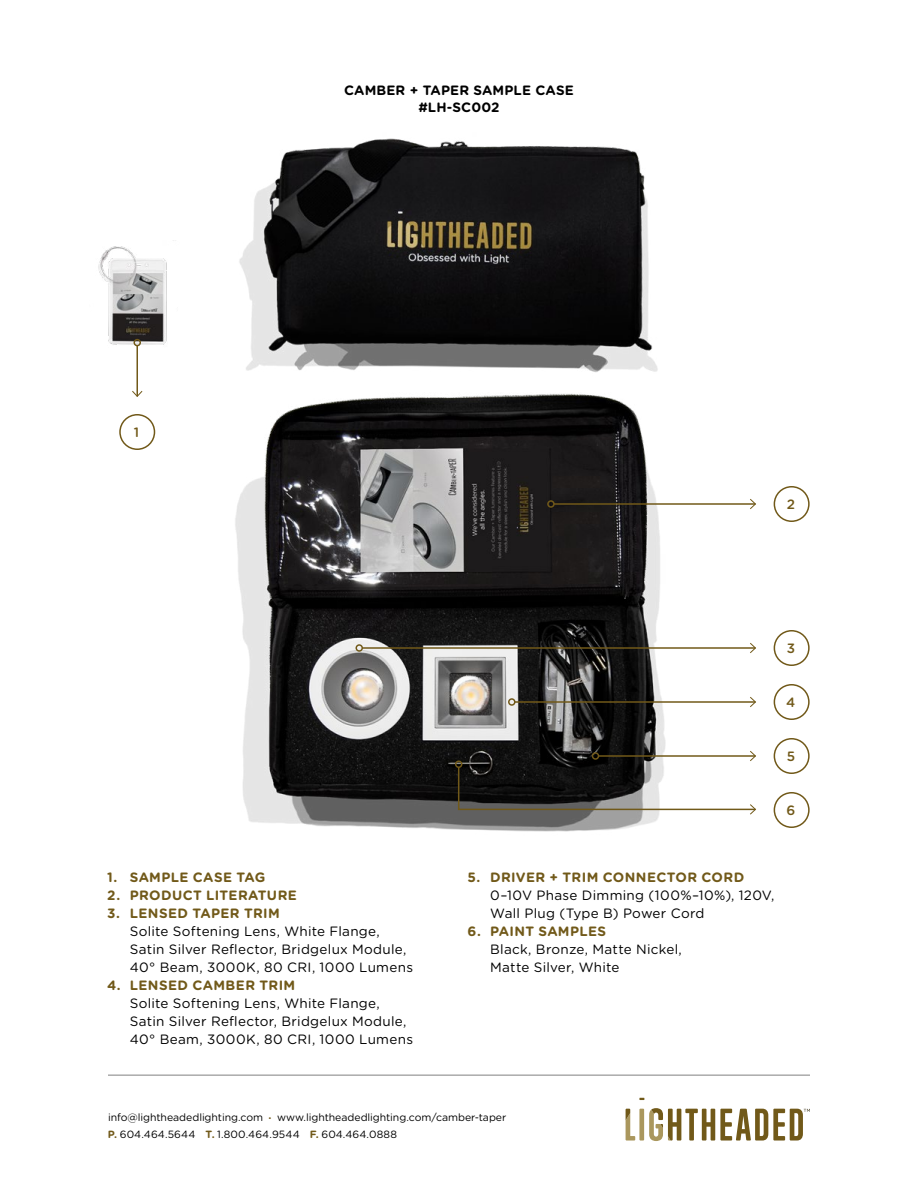
<style>
.page{position:relative;width:918px;height:1188px;background:#fff}
.page>*{position:absolute;margin:0;border:0;box-sizing:border-box;transform-origin:0 0}
.t1{font:13.5px/18px "Gotham Rounded";letter-spacing:.02em;color:#000}
.t2{font:700 13.5px "Gotham Rounded";letter-spacing:.03em;color:#715919}
.t3{font:700 13.5px/18px "Gotham Rounded";letter-spacing:.01em;color:#000;text-align:center}
.t4{font:500 13.5px "Gotham Rounded";color:#715919}
.t5{font:10.5px/18px "Gotham Rounded";color:#000}
.s1{font-weight:700;color:#715919}
</style>
<div class="page">
<hr style="left:108px;top:1075px;width:702px;height:1px;background:#808080">
<div style="left:639px;top:1109px;width:5px;height:32px;background:#aa975d"></div>
<svg style="left:626px;top:1109px;width:9px;height:32px"></svg>
<svg style="left:649px;top:1108px;width:161px;height:33px"></svg>
<img style="left:235px;top:406px;width:431px;height:426px">
<div style="left:455px;top:760px;width:7px;height:8px;border:2px solid #715919;border-radius:50%"></div>
<svg style="left:457px;top:750px;width:299px;height:65px"></svg>
<hr style="left:362px;top:647px;width:393px;height:2px;background:#715919">
<div style="left:356px;top:644px;width:7px;height:8px;border:2px solid #715919;border-radius:50%"></div>
<svg style="left:749px;top:643px;width:7px;height:10px"></svg>
<hr style="left:515px;top:701px;width:240px;height:2px;background:#715919">
<div style="left:508px;top:698px;width:8px;height:8px;border:2px solid #715919;border-radius:50%"></div>
<svg style="left:749px;top:697px;width:7px;height:10px"></svg>
<div style="left:774px;top:792px;width:36px;height:36px;border:2px solid #715919;border-radius:50%"></div>
<div style="left:774px;top:738px;width:36px;height:36px;border:2px solid #715919;border-radius:50%"></div>
<div style="left:774px;top:684px;width:36px;height:36px;border:2px solid #715919;border-radius:50%"></div>
<div style="left:774px;top:630px;width:36px;height:36px;border:2px solid #715919;border-radius:50%"></div>
<hr style="left:554px;top:503px;width:201px;height:2px;background:#715919">
<div style="left:547px;top:500px;width:8px;height:8px;border:2px solid #715919;border-radius:50%"></div>
<svg style="left:749px;top:499px;width:7px;height:10px"></svg>
<div style="left:774px;top:486px;width:36px;height:36px;border:2px solid #715919;border-radius:50%"></div>
<img style="left:239px;top:138px;width:419px;height:268px">
<img style="left:98px;top:240px;width:76px;height:107px">
<hr style="left:136px;top:346px;width:2px;height:50px;background:#715919">
<div style="left:134px;top:339px;width:7px;height:7px;border:2px solid #715919;border-radius:50%"></div>
<svg style="left:132px;top:390px;width:11px;height:7px"></svg>
<div style="left:119px;top:414px;width:36px;height:36px;border:2px solid #715919;border-radius:50%"></div>
<p class="t3" style="left:344px;top:80px;width:231px">CAMBER + TAPER SAMPLE CASE #LH-SC002</p>
<p class="t4" style="left:134px;top:422px;width:7px">1</p>
<p class="t4" style="left:787px;top:494px;width:10px">2</p>
<p class="t2" style="left:107px;top:867px;width:160px">1. SAMPLE CASE TAG</p>
<p class="t2" style="left:107px;top:885px;width:191px">2. PRODUCT LITERATURE</p>
<p class="t2" style="left:107px;top:903px;width:174px">3. LENSED TAPER TRIM</p>
<p class="t1" style="left:130px;top:922px;width:285px">Solite Softening Lens, White Flange,<br>Satin Silver Reflector, Bridgelux Module,<br>40° Beam, 3000K, 80 CRI, 1000 Lumens</p>
<p class="t2" style="left:107px;top:975px;width:190px">4. LENSED CAMBER TRIM</p>
<p class="t1" style="left:130px;top:994px;width:285px">Solite Softening Lens, White Flange,<br>Satin Silver Reflector, Bridgelux Module,<br>40° Beam, 3000K, 80 CRI, 1000 Lumens</p>
<p class="t4" style="left:787px;top:638px;width:10px">3</p>
<p class="t4" style="left:786px;top:692px;width:11px">4</p>
<p class="t4" style="left:787px;top:746px;width:10px">5</p>
<p class="t4" style="left:786px;top:800px;width:10px">6</p>
<p class="t2" style="left:468px;top:867px;width:278px">5. DRIVER + TRIM CONNECTOR CORD</p>
<p class="t1" style="left:490px;top:886px;width:286px">0–10V Phase Dimming (100%–10%), 120V,<br>Wall Plug (Type B) Power Cord</p>
<p class="t2" style="left:468px;top:921px;width:140px">6. PAINT SAMPLES</p>
<p class="t1" style="left:490px;top:940px;width:193px">Black, Bronze, Matte Nickel,<br>Matte Silver, White</p>
<p class="t5" style="left:108px;top:1107px;width:400px">info@lightheadedlighting.com <span class="s1">.</span> www.lightheadedlighting.com/camber-taper<br><span class="s1">P.</span> 604.464.5644 <span class="s1">T.</span> 1.800.464.9544 <span class="s1">F.</span> 604.464.0888</p>
</div>
